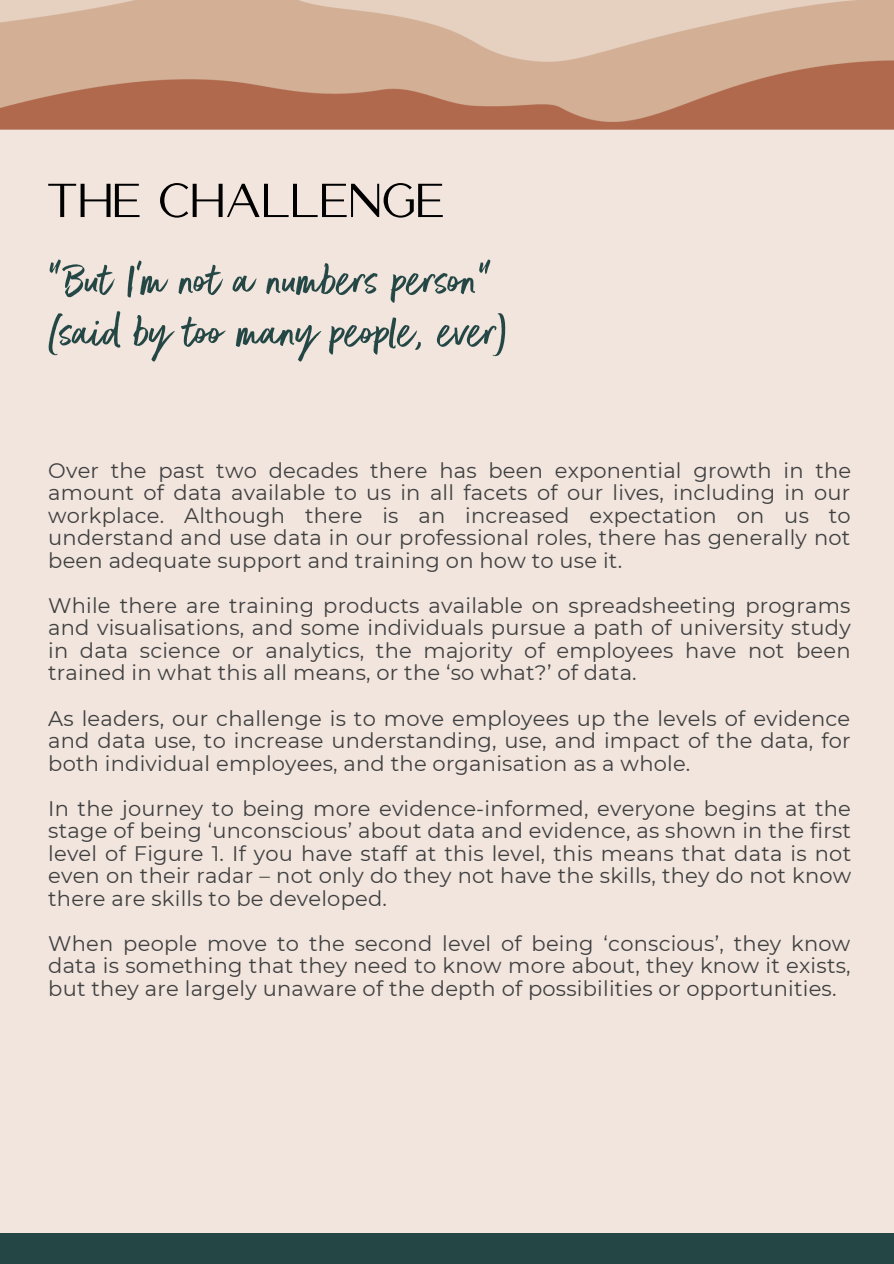
<style>
.page{position:relative;width:894px;height:1264px;background:#fff}
.page>*{position:absolute;margin:0;border:0;box-sizing:border-box;transform-origin:0 0}
.t1{font:60px "Luxerie";color:#000}
.t2{font:52.5px "Better Times";letter-spacing:.005em;color:#244746}
.t3{font:21px/22.5px "Montserrat";letter-spacing:.01em;color:#404041;text-align:justify}
</style>
<div class="page">
<div style="left:0;top:0;width:893px;height:1263px;background:#f1e5dd"></div>
<img style="left:0;top:0;width:893px;height:130px">
<div style="left:0;top:1232px;width:893px;height:31px;background:#244746"></div>
<p class="t1" style="left:48px;top:176px;width:400px">the challenge</p>
<p class="t2" style="left:48px;top:251px;width:444px">“But I’m not a numbers person”</p>
<p class="t2" style="left:48px;top:303px;width:462px">(said by too many people, ever)</p>
<p class="t3" style="left:48px;top:459px;width:804px">Over the past two decades there has been exponential growth in the amount of data available to us in all facets of our lives, including in our workplace. Although there is an increased expectation on us to understand and use data in our professional roles, there has generally not been adequate support and training on how to use it.</p>
<p class="t3" style="left:48px;top:594px;width:803px">While there are training products available on spreadsheeting programs and visualisations, and some individuals pursue a path of university study in data science or analytics, the majority of employees have not been trained in what this all means, or the ‘so what?’ of data.</p>
<p class="t3" style="left:48px;top:706px;width:803px">As leaders, our challenge is to move employees up the levels of evidence and data use, to increase understanding, use, and impact of the data, for both individual employees, and the organisation as a whole.</p>
<p class="t3" style="left:48px;top:796px;width:804px">In the journey to being more evidence-informed, everyone begins at the stage of being ‘unconscious’ about data and evidence, as shown in the first level of Figure 1. If you have staff at this level, this means that data is not even on their radar – not only do they not have the skills, they do not know there are skills to be developed.</p>
<p class="t3" style="left:48px;top:932px;width:803px">When people move to the second level of being ‘conscious’, they know data is something that they need to know more about, they know it exists, but they are largely unaware of the depth of possibilities or opportunities.</p>
</div>
